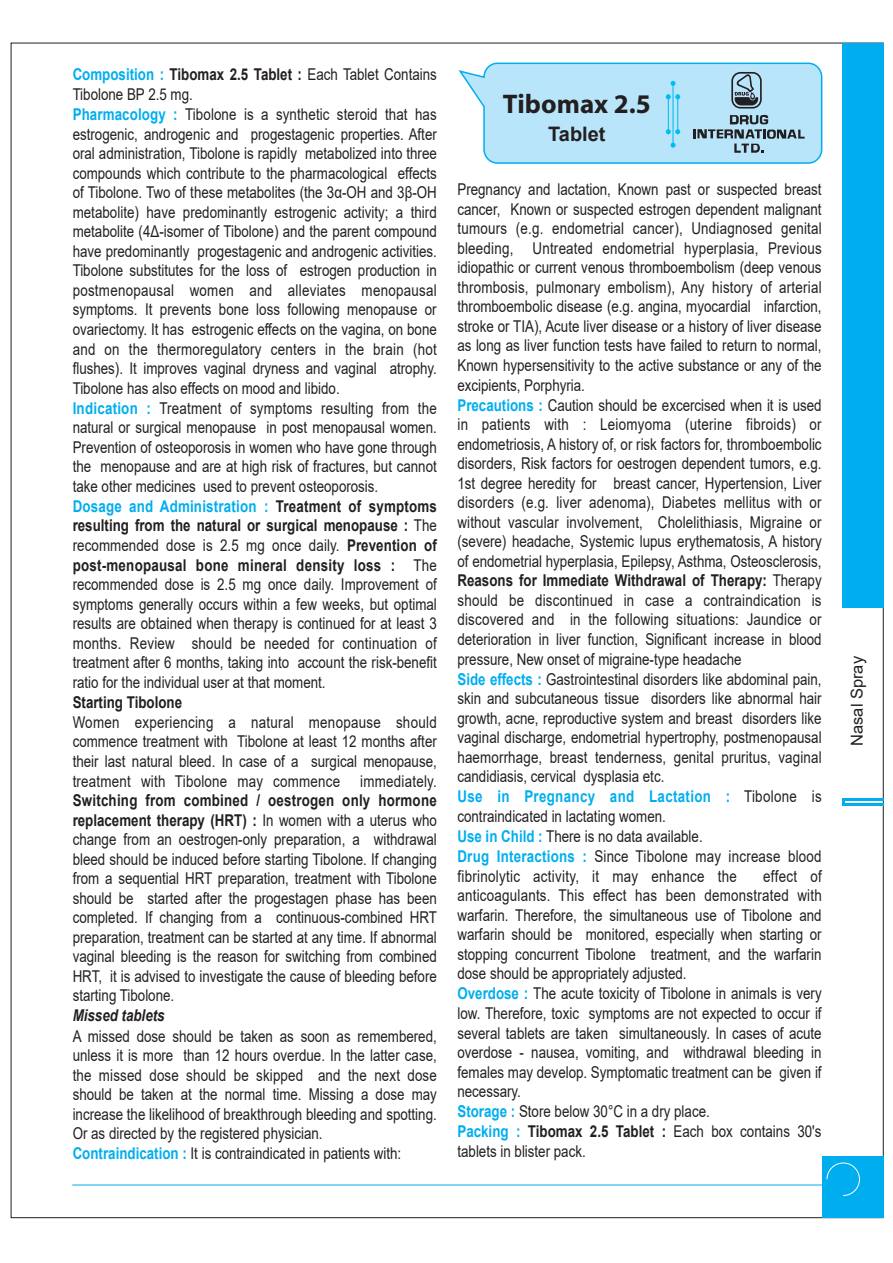
<style>
.page{position:relative;width:893px;height:1263px;background:#fff}
.page>*{position:absolute;margin:0;border:0;box-sizing:border-box;transform-origin:0 0}
.t1{font:700 27px "Myriad";color:#231f20}
.t2{font:700 19.95px "Arial";color:#231f20}
.t3{font:16.5px "Arial";color:#231f20}
.t4{font:16.35px/19.6px "Arial";color:#231f20;scale:.82 1}
.t5{font:700 16.35px "Arial";color:#231f20;scale:.82 1}
.t6{font:italic 700 16.35px "Arial";color:#231f20;scale:.82 1}
.s1{font-weight:700;color:#00aeef}
.s2{font-weight:700}
</style>
<div class="page">
<div style="left:842px;top:43px;width:41px;height:564px;background:#00aeef"></div>
<hr style="left:842px;top:799px;width:41px;height:2px;background:#00aeef">
<hr style="left:842px;top:804px;width:41px;height:2px;background:#00aeef">
<div style="left:822px;top:1156px;width:61px;height:62px;background:#00aeef"></div>
<hr style="left:72px;top:1184px;width:753px;height:1px;background:#00aeef">
<svg style="left:826px;top:1162px;width:34px;height:34px"></svg>
<div style="left:484px;top:63px;width:338px;height:100px;background:#b9e5fa;border-radius:13px"></div>
<div style="left:483px;top:63px;width:339px;height:101px;border:2px solid #00aeef;border-radius:13px"></div>
<hr style="left:672px;top:82px;width:2px;height:65px;background:#01bdf2">
<svg style="left:670px;top:143px;width:5px;height:5px"></svg>
<svg style="left:670px;top:81px;width:5px;height:5px"></svg>
<hr style="left:677px;top:94px;width:1px;height:40px;background:#01bdf2">
<hr style="left:668px;top:94px;width:1px;height:40px;background:#01bdf2">
<svg style="left:666px;top:129px;width:14px;height:5px"></svg>
<svg style="left:666px;top:94px;width:14px;height:5px"></svg>
<svg style="left:731px;top:72px;width:31px;height:37px"></svg>
<svg style="left:693px;top:115px;width:112px;height:38px"></svg>
<p class="t4" style="left:73px;top:65px;width:446px"><span class="s1">Composition :</span> <span class="s2">Tibomax 2.5 Tablet :</span> Each Tablet Contains Tibolone BP 2.5 mg.<br><span class="s1">Pharmacology :</span> Tibolone is a synthetic steroid that has estrogenic, androgenic and progestagenic properties. After oral administration, Tibolone is rapidly metabolized into three compounds which contribute to the pharmacological effects of Tibolone. Two of these metabolites (the 3α-OH and 3β-OH metabolite) have predominantly estrogenic activity; a third metabolite (4Δ-isomer of Tibolone) and the parent compound have predominantly progestagenic and androgenic activities.<br>Tibolone substitutes for the loss of estrogen production in postmenopausal women and alleviates menopausal symptoms. It prevents bone loss following menopause or ovariectomy. It has estrogenic effects on the vagina, on bone and on the thermoregulatory centers in the brain (hot flushes). It improves vaginal dryness and vaginal atrophy.<br>Tibolone has also effects on mood and libido.<br><span class="s1">Indication :</span> Treatment of symptoms resulting from the natural or surgical menopause in post menopausal women.<br>Prevention of osteoporosis in women who have gone through the menopause and are at high risk of fractures, but cannot take other medicines used to prevent osteoporosis.<br><span class="s1">Dosage and Administration :</span> <span class="s2">Treatment of symptoms resulting from the natural or surgical menopause :</span> The recommended dose is 2.5 mg once daily. <span class="s2">Prevention of post-menopausal bone mineral density loss :</span> The recommended dose is 2.5 mg once daily. Improvement of symptoms generally occurs within a few weeks, but optimal results are obtained when therapy is continued for at least 3 months. Review should be needed for continuation of treatment after 6 months, taking into account the risk-benefit ratio for the individual user at that moment.</p>
<p class="t5" style="left:73px;top:690px;width:135px">Starting Tibolone</p>
<p class="t4" style="left:73px;top:712px;width:446px;text-align:justify">Women experiencing a natural menopause should commence treatment with Tibolone at least 12 months after their last natural bleed. In case of a surgical menopause, treatment with Tibolone may commence immediately.</p>
<p class="t4" style="left:73px;top:790px;width:446px;text-align:justify"><span class="s2">Switching from combined / oestrogen only hormone replacement therapy (HRT) :</span> In women with a uterus who change from an oestrogen-only preparation, a withdrawal bleed should be induced before starting Tibolone. If changing from a sequential HRT preparation, treatment with Tibolone should be started after the progestagen phase has been completed. If changing from a continuous-combined HRT preparation, treatment can be started at any time. If abnormal vaginal bleeding is the reason for switching from combined HRT, it is advised to investigate the cause of bleeding before starting Tibolone.</p>
<p class="t6" style="left:73px;top:1005px;width:114px">Missed tablets</p>
<p class="t4" style="left:73px;top:1026px;width:446px">A missed dose should be taken as soon as remembered, unless it is more than 12 hours overdue. In the latter case, the missed dose should be skipped and the next dose should be taken at the normal time. Missing a dose may increase the likelihood of breakthrough bleeding and spotting.<br>Or as directed by the registered physician.<br><span class="s1">Contraindication :</span> It is contraindicated in patients with:</p>
<h1 class="t1" style="left:503px;top:90px;width:149px">Tibomax 2.5</h1>
<p class="t2" style="left:548px;top:120px;width:59px">Tablet</p>
<p class="t4" style="left:457px;top:180px;width:446px">Pregnancy and lactation, Known past or suspected breast cancer, Known or suspected estrogen dependent malignant tumours (e.g. endometrial cancer), Undiagnosed genital bleeding, Untreated endometrial hyperplasia, Previous idiopathic or current venous thromboembolism (deep venous thrombosis, pulmonary embolism), Any history of arterial thromboembolic disease (e.g. angina, myocardial infarction, stroke or TIA), Acute liver disease or a history of liver disease as long as liver function tests have failed to return to normal, Known hypersensitivity to the active substance or any of the excipients, Porphyria.<br><span class="s1">Precautions :</span> Caution should be excercised when it is used in patients with : Leiomyoma (uterine fibroids) or endometriosis, A history of, or risk factors for, thromboembolic disorders, Risk factors for oestrogen dependent tumors, e.g.<br>1st degree heredity for breast cancer, Hypertension, Liver disorders (e.g. liver adenoma), Diabetes mellitus with or without vascular involvement, Cholelithiasis, Migraine or (severe) headache, Systemic lupus erythematosis, A history of endometrial hyperplasia, Epilepsy, Asthma, Osteosclerosis, <span class="s2">Reasons for Immediate Withdrawal of Therapy:</span> Therapy should be discontinued in case a contraindication is discovered and in the following situations: Jaundice or deterioration in liver function, Significant increase in blood pressure, New onset of migraine-type headache<br><span class="s1">Side effects :</span> Gastrointestinal disorders like abdominal pain, skin and subcutaneous tissue disorders like abnormal hair growth, acne, reproductive system and breast disorders like vaginal discharge, endometrial hypertrophy, postmenopausal haemorrhage, breast tenderness, genital pruritus, vaginal candidiasis, cervical dysplasia etc.<br><span class="s1">Use in Pregnancy and Lactation :</span> Tibolone is contraindicated in lactating women.<br><span class="s1">Use in Child :</span> There is no data available.<br><span class="s1">Drug Interactions :</span> Since Tibolone may increase blood fibrinolytic activity, it may enhance the</p>
<p class="t4" style="left:457px;top:866px;width:446px;text-indent:306px">effect of anticoagulants. This effect has been demonstrated with warfarin. Therefore, the simultaneous use of Tibolone and warfarin should be monitored, especially when starting or stopping concurrent Tibolone treatment, and the warfarin dose should be appropriately adjusted.<br><span class="s1">Overdose :</span> The acute toxicity of Tibolone in animals is very low. Therefore, toxic symptoms are not expected to occur if several tablets are taken simultaneously. In cases of acute overdose - nausea, vomiting, and withdrawal bleeding in females may develop. Symptomatic treatment can be given if necessary.<br><span class="s1">Storage :</span> Store below 30°C in a dry place.<br><span class="s1">Packing :</span> <span class="s2">Tibomax 2.5 Tablet :</span> Each box contains 30's tablets in blister pack.</p>
<p class="t3" style="left:846px;top:746px;width:91px;rotate:-90deg">Nasal Spray</p>
</div>
